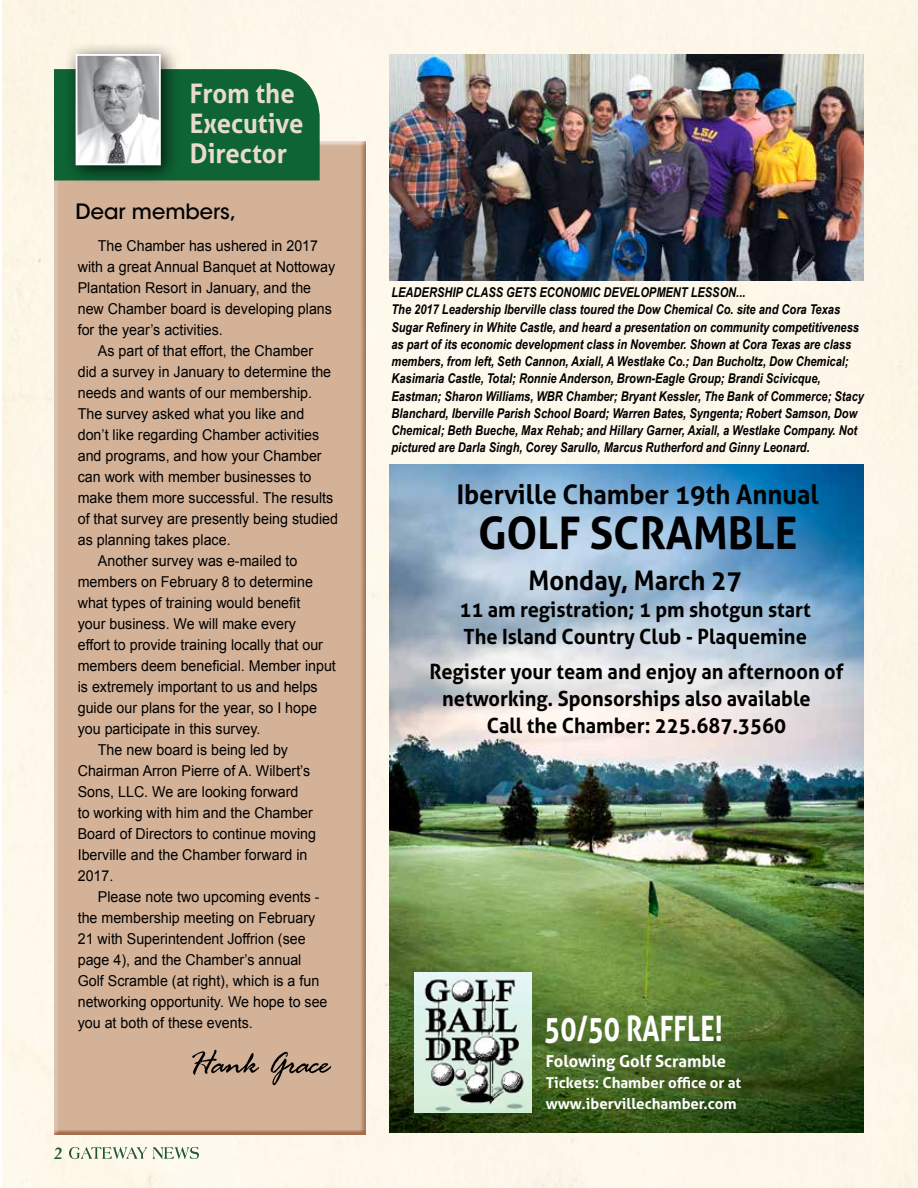
<style>
.page{position:relative;width:918px;height:1188px;background:#fff}
.page>*{position:absolute;margin:0;border:0;box-sizing:border-box;transform-origin:0 0}
.t1{font:700 45px "Aller";color:#000;scale:.95 1}
.t2{font:700 35.1px "Aller";color:#fff;scale:.77 1}
.t3{font:700 27px "Aller";color:#000;scale:.95 1}
.t4{font:700 27px/30px "Aller";color:#e9dace;scale:.95 1}
.t5{font:700 21px/27px "Aller";color:#000;scale:.95 1}
.t6{font:21px "ITC Avant Garde MM 445 750";color:#000}
.t7{font:italic 700 16.65px "Palatino";color:#1e5632}
.t8{font:700 16.5px "Aller";color:#fff}
.t9{font:15px/21px "Arial";color:#000;scale:.95 1}
.t10{font:700 15px/21px "Aller";color:#fff}
.t11{font:italic 700 13.5px/17.2px "Arial Narrow";color:#000}
</style>
<div class="page">
<div style="left:2px;top:0;width:916px;height:1188px;background:#fef7e9"></div>
<svg style="left:69px;top:1147px;width:130px;height:12px;background:#c4cebb"></svg>
<img style="left:389px;top:464px;width:475px;height:669px">
<div style="left:54px;top:140px;width:312px;height:995px;background:#d3b298"></div>
<div style="left:54px;top:69px;width:266px;height:111px;background:#0e6435"></div>
<svg style="left:192px;top:1050px;width:139px;height:35px"></svg>
<div style="left:64px;top:42px;width:116px;height:143px;background:#000;opacity:.75"></div>
<img style="left:79px;top:57px;width:79px;height:105px">
<div style="left:76px;top:54px;width:85px;height:111px;border:2px solid #fff"></div>
<img style="left:390px;top:54px;width:474px;height:227px">
<img style="left:415px;top:972px;width:117px;height:141px">
<h3 class="t4" style="left:190px;top:78px;width:121px">From the<br>Executive<br>Director</h3>
<h3 class="t6" style="left:76px;top:199px;width:162px">Dear members,</h3>
<p class="t9" style="left:78px;top:235px;width:272px;text-indent:20px">The Chamber has ushered in 2017 with a great Annual Banquet at Nottoway Plantation Resort in January, and the new Chamber board is developing plans for the year’s activities.</p>
<p class="t9" style="left:98px;top:340px;width:228px">As part of that effort, the Chamber</p>
<p class="t9" style="left:78px;top:361px;width:268px">did a survey in January to determine the</p>
<p class="t9" style="left:78px;top:382px;width:248px">needs and wants of our membership.</p>
<p class="t9" style="left:78px;top:403px;width:240px">The survey asked what you like and</p>
<p class="t9" style="left:78px;top:424px;width:256px">don’t like regarding Chamber activities</p>
<p class="t9" style="left:78px;top:445px;width:258px">and programs, and how your Chamber</p>
<p class="t9" style="left:78px;top:466px;width:247px">can work with member businesses to</p>
<p class="t9" style="left:78px;top:487px;width:270px">make them more successful. The results</p>
<p class="t9" style="left:78px;top:508px;width:275px">of that survey are presently being studied</p>
<p class="t9" style="left:78px;top:529px;width:162px">as planning takes place.</p>
<p class="t9" style="left:98px;top:550px;width:212px">Another survey was e-mailed to</p>
<p class="t9" style="left:78px;top:571px;width:249px">members on February 8 to determine</p>
<p class="t9" style="left:78px;top:592px;width:236px">what types of training would benefit</p>
<p class="t9" style="left:78px;top:613px;width:231px">your business. We will make every</p>
<p class="t9" style="left:78px;top:634px;width:260px">effort to provide training locally that our</p>
<p class="t9" style="left:78px;top:655px;width:273px">members deem beneficial. Member input</p>
<p class="t9" style="left:78px;top:676px;width:254px">is extremely important to us and helps</p>
<p class="t9" style="left:78px;top:697px;width:253px">guide our plans for the year, so I hope</p>
<p class="t9" style="left:78px;top:718px;width:194px">you participate in this survey.</p>
<p class="t9" style="left:98px;top:739px;width:202px">The new board is being led by</p>
<p class="t9" style="left:78px;top:760px;width:246px">Chairman Arron Pierre of A. Wilbert’s</p>
<p class="t9" style="left:78px;top:781px;width:234px">Sons, LLC. We are looking forward</p>
<p class="t9" style="left:78px;top:802px;width:249px">to working with him and the Chamber</p>
<p class="t9" style="left:78px;top:823px;width:252px">Board of Directors to continue moving</p>
<p class="t9" style="left:78px;top:844px;width:243px">Iberville and the Chamber forward in</p>
<p class="t9" style="left:78px;top:865px;width:39px">2017.</p>
<p class="t9" style="left:98px;top:886px;width:235px">Please note two upcoming events -</p>
<p class="t9" style="left:78px;top:907px;width:252px">the membership meeting on February</p>
<p class="t9" style="left:78px;top:928px;width:241px">21 with Superintendent Joffrion (see</p>
<p class="t9" style="left:78px;top:949px;width:237px">page 4), and the Chamber’s annual</p>
<p class="t9" style="left:78px;top:970px;width:256px">Golf Scramble (at right), which is a fun</p>
<p class="t9" style="left:78px;top:991px;width:264px">networking opportunity. We hope to see</p>
<p class="t9" style="left:78px;top:1012px;width:186px">you at both of these events.</p>
<p class="t7" style="left:54px;top:1139px;width:10px">2</p>
<p class="t11" style="left:392px;top:284px;width:474px">LEADERSHIP CLASS GETS ECONOMIC DEVELOPMENT LESSON...<br>The 2017 Leadership Iberville class toured the Dow Chemical Co. site and Cora Texas Sugar Refinery in White Castle, and heard a presentation on community competitiveness as part of its economic development class in November. Shown at Cora Texas are class members, from left, Seth Cannon, Axiall, A Westlake Co.; Dan Bucholtz, Dow Chemical; Kasimaria Castle, Total; Ronnie Anderson, Brown-Eagle Group; Brandi Scivicque, Eastman; Sharon Williams, WBR Chamber; Bryant Kessler, The Bank of Commerce; Stacy Blanchard, Iberville Parish School Board; Warren Bates, Syngenta; Robert Samson, Dow Chemical; Beth Bueche, Max Rehab; and Hillary Garner, Axiall, a Westlake Company. Not pictured are Darla Singh, Corey Sarullo, Marcus Rutherford and Ginny Leonard.</p>
<h3 class="t3" style="left:457px;top:477px;width:383px">Iberville Chamber 19th Annual</h3>
<h1 class="t1" style="left:478px;top:505px;width:338px">GOLF SCRAMBLE</h1>
<h3 class="t3" style="left:528px;top:564px;width:226px">Monday, March 27</h3>
<h3 class="t5" style="left:459px;top:596px;width:372px">11 am registration; 1 pm shotgun start<br>The Island Country Club - Plaquemine</h3>
<h3 class="t5" style="left:429px;top:658px;width:437px">Register your team and enjoy an afternoon of</h3>
<h3 class="t5" style="left:442px;top:685px;width:389px">networking. Sponsorships also available</h3>
<h3 class="t5" style="left:487px;top:712px;width:316px">Call the Chamber: 225.687.3560</h3>
<h2 class="t2" style="left:544px;top:1006px;width:233px">50/50 RAFFLE!</h2>
<p class="t8" style="left:546px;top:1051px;width:182px">Folowing Golf Scramble</p>
<p class="t10" style="left:546px;top:1072px;width:197px">Tickets: Chamber office or at www.ibervillechamber.com</p>
</div>
